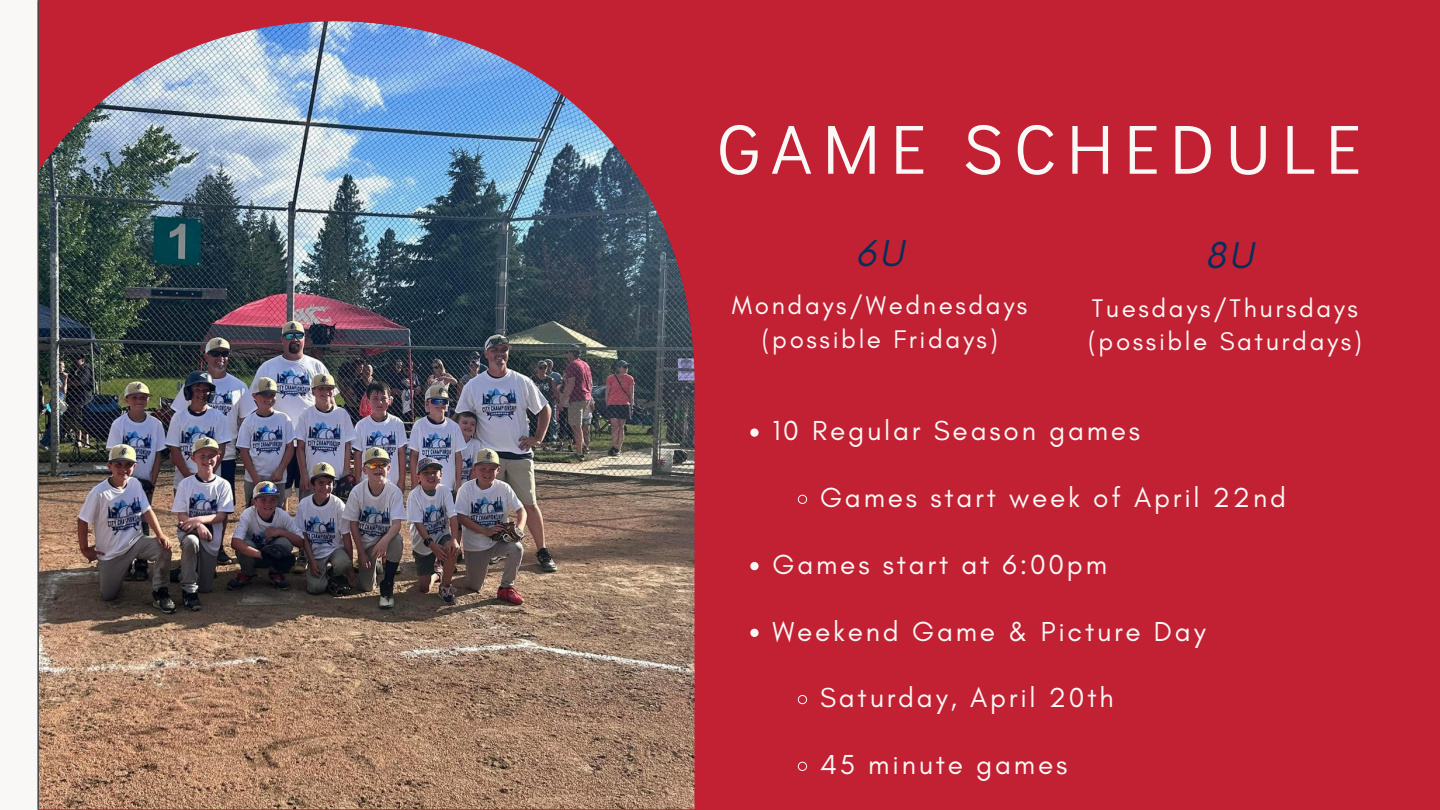
<style>
.page{position:relative;width:1440px;height:810px;background:#c22033}
.page>*{position:absolute;margin:0;border:0;box-sizing:border-box;transform-origin:0 0}
.t1{font:70px "Didact Gothic";letter-spacing:.15em;color:#faf8f6}
.t2{font:italic 38px "Glacial Indifference";color:#00305c}
.t3{font:28px "Glacial Indifference";letter-spacing:.1em;color:#faf8f6}
.t4{font:26px/33.8px "Glacial Indifference";letter-spacing:.1em;color:#faf8f6;text-align:center}
</style>
<div class="page">
<img style="left:39px;top:21px;width:656px;height:788px">
<div style="left:0;top:0;width:37px;height:810px;background:#faf8f6"></div>
<hr style="left:37px;top:1px;width:2px;height:808px;background:#444">
<svg style="left:750px;top:428px;width:9px;height:9px"></svg>
<svg style="left:797px;top:494px;width:10px;height:10px"></svg>
<svg style="left:750px;top:562px;width:9px;height:8px"></svg>
<svg style="left:750px;top:629px;width:9px;height:8px"></svg>
<svg style="left:797px;top:695px;width:10px;height:10px"></svg>
<svg style="left:797px;top:761px;width:10px;height:10px"></svg>
<h1 class="t1" style="left:718px;top:101px;width:644px">GAME SCHEDULE</h1>
<h2 class="t2" style="left:856px;top:230px;width:49px">6U</h2>
<p class="t4" style="left:732px;top:288px;width:297px">Mondays/Wednesdays (possible Fridays)</p>
<p class="t2" style="left:1205px;top:232px;width:49px">8U</p>
<p class="t4" style="left:1088px;top:291px;width:275px;text-align:left">Tuesdays/Thursdays (possible Saturdays)</p>
<p class="t3" style="left:772px;top:414px;width:369px">10 Regular Season games</p>
<h2 class="t3" style="left:820px;top:481px;width:467px">Games start week of April 22nd</h2>
<p class="t3" style="left:772px;top:547px;width:336px">Games start at 6:00pm</p>
<p class="t3" style="left:772px;top:614px;width:435px">Weekend Game &amp; Picture Day</p>
<p class="t3" style="left:820px;top:681px;width:295px">Saturday, April 20th</p>
<p class="t3" style="left:820px;top:748px;width:249px">45 minute games</p>
</div>
